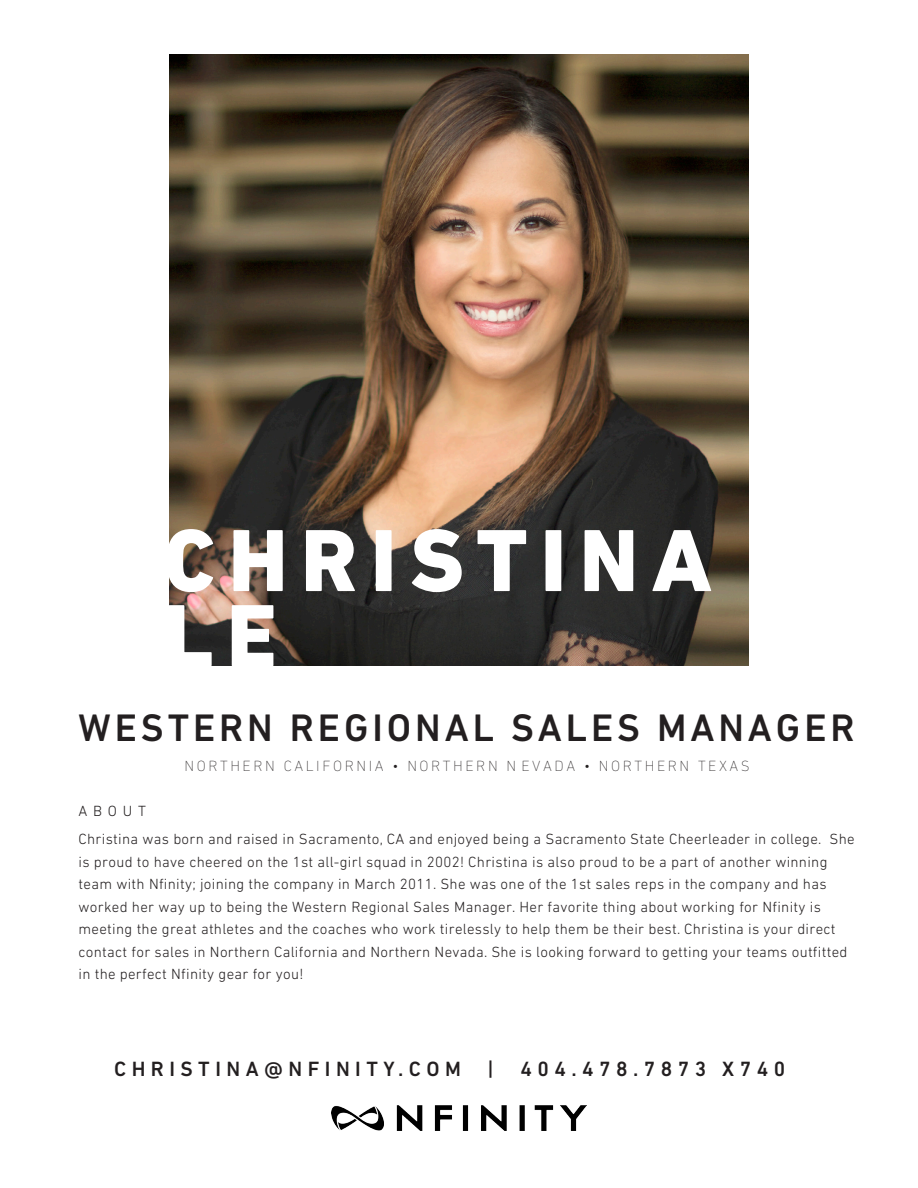
<style>
.page{position:relative;width:918px;height:1188px;background:#fff}
.page>*{position:absolute;margin:0;border:0;box-sizing:border-box;transform-origin:0 0}
.t1{font:800 89.7px/75px "DIN Next LT Pro";letter-spacing:.15em;color:#fff}
.t2{font:500 39px "DIN Next LT Pro";letter-spacing:.1em;color:#231f20}
.t3{font:500 21px "DIN Next LT Pro";letter-spacing:.26em;color:#231f20}
.t4{font:300 15px/22.5px "DIN Next LT Pro";letter-spacing:.02em;color:#231f20}
.t5{font:200 15px "DIN Next LT Pro";letter-spacing:.17em;color:#231f20}
</style>
<div class="page">
<img style="left:331px;top:1105px;width:256px;height:25px">
<img style="left:170px;top:54px;width:578px;height:611px">
<p class="t1" style="left:164px;top:523px;width:550px">CHRISTINA<br>LE</p>
<p class="t2" style="left:79px;top:705px;width:778px">WESTERN REGIONAL SALES MANAGER</p>
<p class="t5" style="left:185px;top:758px;width:567px">NORTHERN CALIFORNIA • NORTHERN N EVADA • NORTHERN TEXAS</p>
<p class="t4" style="left:79px;top:797px;width:778px;line-height:27.9px">ABOUT<br>Christina was born and raised in Sacramento, CA and enjoyed being a Sacramento State Cheerleader in college. She</p>
<p class="t4" style="left:79px;top:850px;width:770px">is proud to have cheered on the 1st all-girl squad in 2002! Christina is also proud to be a part of another winning team with Nfinity; joining the company in March 2011. She was one of the 1st sales reps in the company and has worked her way up to being the Western Regional Sales Manager. Her favorite thing about working for Nfinity is meeting the great athletes and the coaches who work tirelessly to help them be their best. Christina is your direct contact for sales in Northern California and Northern Nevada. She is looking forward to getting your teams outfitted in the perfect Nfinity gear for you!</p>
<p class="t3" style="left:114px;top:1057px;width:348px">CHRISTINA@NFINITY.COM</p>
<p class="t3" style="left:487px;top:1057px;width:8px">|</p>
<p class="t3" style="left:520px;top:1057px;width:266px">404.478.7873 X740</p>
</div>
